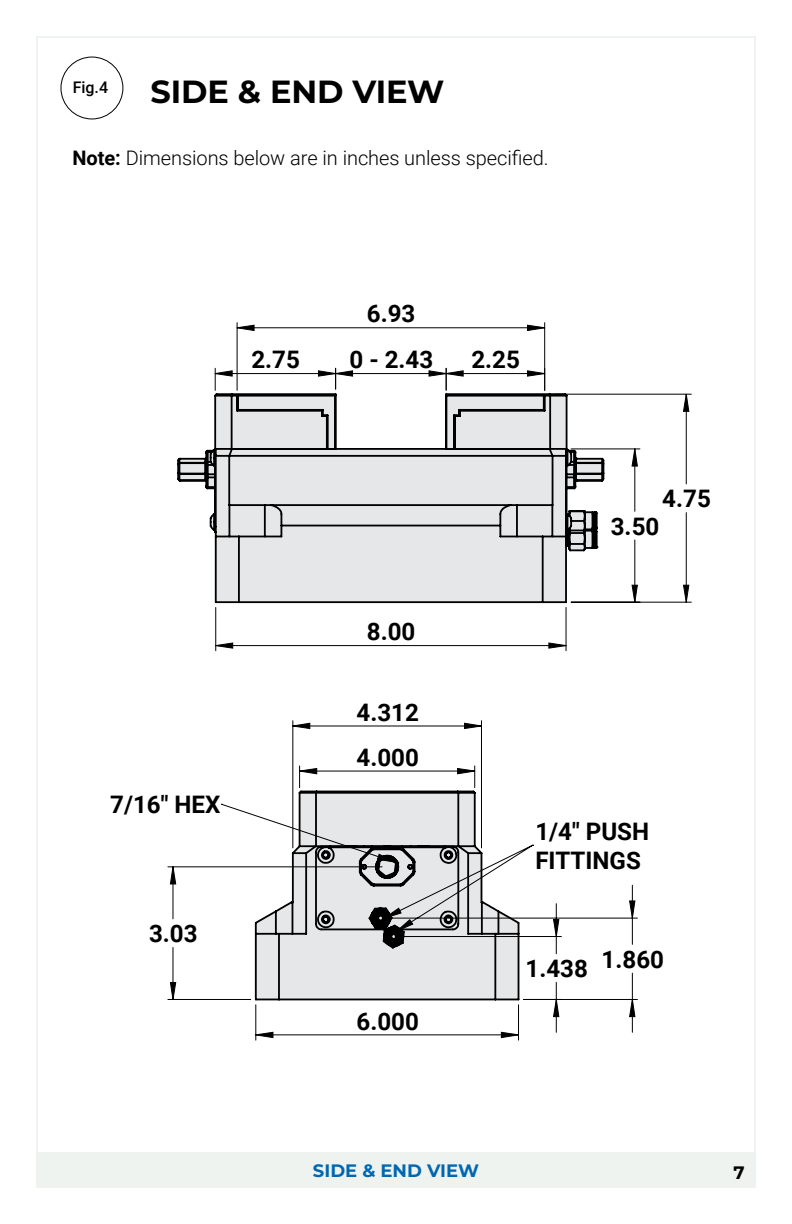
<style>
.page{position:relative;width:792px;height:1224px;background:#fff}
.page>*{position:absolute;margin:0;border:0;box-sizing:border-box;transform-origin:0 0}
.Bold_subhead_-_montserrat_16_12{font:700 32px "Montserrat";letter-spacing:-.005em;color:#000}
.t1{font:700 24.2px/29px "Roboto";color:#000}
.body_text_-_roboto_10_15{font:300 20px "Roboto";letter-spacing:-.005em;color:#000}
.TOC_Blue_Bottom_in_List{font:700 18px "Montserrat";color:#0067b0}
.t2{font:700 18px "Montserrat";color:#000}
.Figure_Number{font:500 16px "Roboto";color:#000}
.s1{font-weight:700}
</style>
<div class="page">
<div style="left:36px;top:1152px;width:720px;height:35px;background:#eef3f0"></div>
<div style="left:60px;top:57px;width:63px;height:62px;border:1px solid #000;border-radius:50%"></div>
<hr style="left:210px;top:1155px;width:362px;height:1px;background:#000">
<hr style="left:237px;top:1130px;width:77px;height:1px;background:#000">
<hr style="left:177px;top:1130px;width:33px;height:1px;background:#000">
<svg style="left:177px;top:323px;width:515px;height:329px"></svg>
<hr style="left:237px;top:323px;width:1px;height:67px;background:#000">
<hr style="left:544px;top:323px;width:1px;height:67px;background:#000">
<svg style="left:216px;top:371px;width:473px;height:277px;fill:#e6e7e8"></svg>
<svg style="left:215px;top:324px;width:331px;height:66px"></svg>
<svg style="left:292px;top:720px;width:190px;height:10px"></svg>
<svg style="left:170px;top:769px;width:465px;height:269px"></svg>
<p class="Figure_Number" style="left:73px;top:76px;width:37px">Fig.4</p>
<p class="Bold_subhead_-_montserrat_16_12" style="left:151px;top:69px;width:295px">SIDE &amp; END VIEW</p>
<p class="t1" style="left:363px;top:132px;width:50px">9.71</p>
<p class="body_text_-_roboto_10_15" style="left:72px;top:143px;width:478px"><span class="s1">Note:</span> Dimensions below are in inches unless specified.</p>
<p class="t1" style="left:251px;top:344px;width:50px">2.75</p>
<p class="t1" style="left:110px;top:789px;width:112px">7/16" HEX</p>
<p class="t1" style="left:149px;top:918px;width:50px">3.03</p>
<p class="t1" style="left:367px;top:298px;width:50px">6.93</p>
<p class="t1" style="left:349px;top:344px;width:85px">0 - 2.43</p>
<p class="t1" style="left:471px;top:344px;width:50px">2.25</p>
<p class="t1" style="left:367px;top:616px;width:50px">8.00</p>
<p class="t1" style="left:356px;top:697px;width:64px">4.312</p>
<p class="t1" style="left:356px;top:742px;width:64px">4.000</p>
<p class="t1" style="left:356px;top:1006px;width:64px">6.000</p>
<p class="t1" style="left:662px;top:483px;width:50px">4.75</p>
<p class="t1" style="left:611px;top:511px;width:50px">3.50</p>
<p class="t1" style="left:535px;top:816px;width:115px">1/4" PUSH<br>FITTINGS</p>
<p class="t1" style="left:526px;top:953px;width:64px">1.438</p>
<p class="t1" style="left:602px;top:944px;width:64px">1.860</p>
<p class="TOC_Blue_Bottom_in_List" style="left:313px;top:1157px;width:168px">SIDE &amp; END VIEW</p>
<p class="t2" style="left:734px;top:1159px;width:13px">7</p>
</div>
